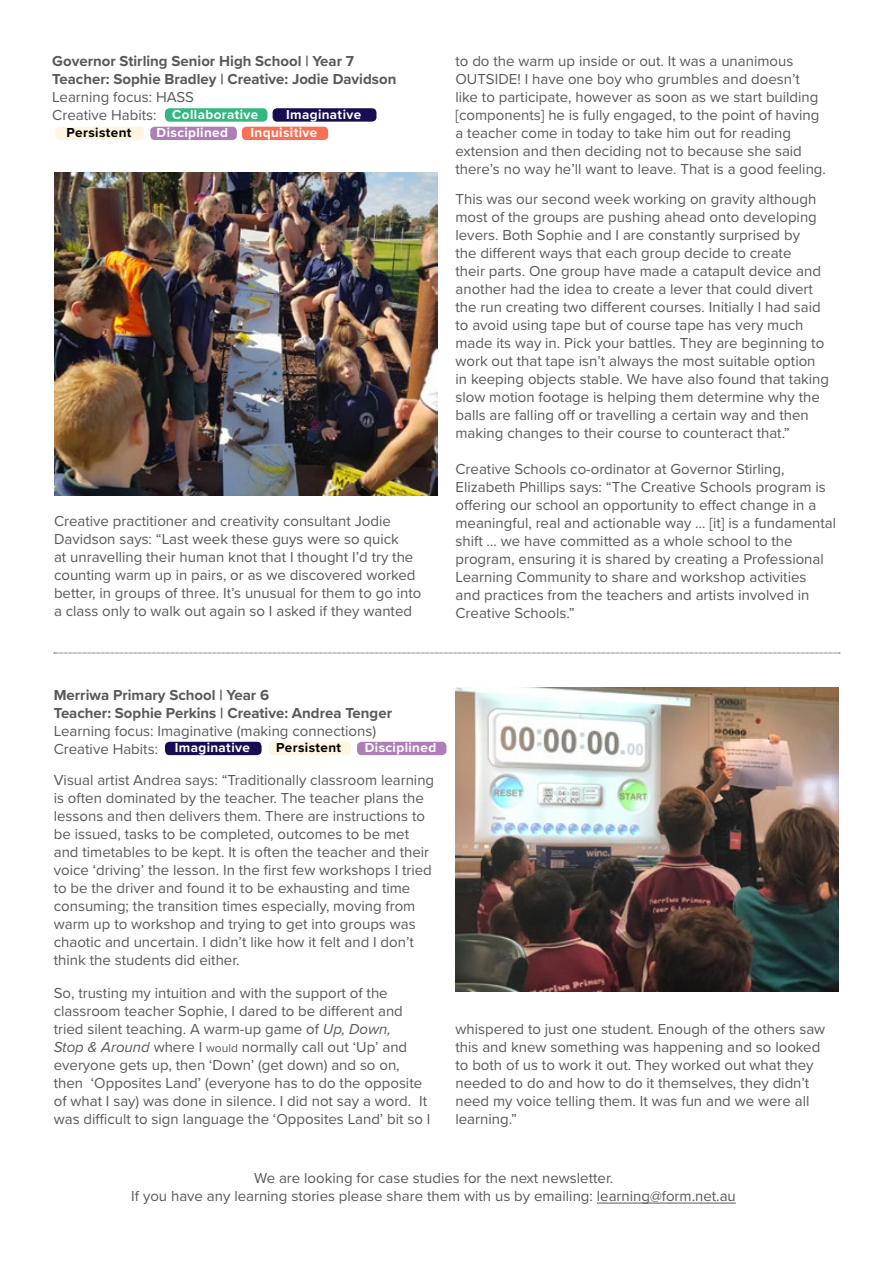
<style>
.page{position:relative;width:893px;height:1263px;background:#fff}
.page>*{position:absolute;margin:0;border:0;box-sizing:border-box;transform-origin:0 0}
.t1{font:15px/18px "Proxima Nova";color:#58595b}
.t2{font:700 15px/18px "Proxima Nova";color:#58595b}
.t3{font:700 13.5px "Proxima Nova";letter-spacing:.03em;color:#fff}
.t4{font:700 13.5px "Proxima Nova";letter-spacing:.03em;color:#000}
.s1{font-style:italic}
.s2{font-size:12px}
</style>
<div class="page">
<div style="left:165px;top:742px;width:97px;height:13px;background:#170d53;border-radius:4px"></div>
<div style="left:269px;top:742px;width:82px;height:13px;background:#fff5e0;border-radius:4px"></div>
<div style="left:357px;top:742px;width:89px;height:13px;background:#ae7eb7;border-radius:4px"></div>
<img style="left:455px;top:688px;width:384px;height:303px">
<svg style="left:54px;top:653px;width:786px;height:1px"></svg>
<div style="left:165px;top:108px;width:102px;height:14px;background:#34b880;border-radius:4px"></div>
<div style="left:273px;top:108px;width:103px;height:14px;background:#170d53;border-radius:4px"></div>
<div style="left:150px;top:127px;width:87px;height:13px;background:#ae7eb7;border-radius:4px"></div>
<div style="left:55px;top:127px;width:89px;height:13px;background:#fff5e0;border-radius:4px"></div>
<div style="left:242px;top:127px;width:86px;height:13px;background:#f76f54;border-radius:4px"></div>
<img style="left:54px;top:172px;width:383px;height:323px">
<hr style="left:597px;top:1203px;width:139px;height:1px;background:#58595b">
<p class="t2" style="left:52px;top:52px;width:346px">Governor Stirling Senior High School | Year 7<br>Teacher: Sophie Bradley | Creative: Jodie Davidson</p>
<p class="t1" style="left:52px;top:87px;width:143px">Learning focus: HASS<br>Creative Habits:</p>
<p class="t3" style="left:172px;top:104px;width:87px">Collaborative</p>
<p class="t3" style="left:286px;top:104px;width:77px">Imaginative</p>
<p class="t4" style="left:67px;top:123px;width:66px">Persistent</p>
<p class="t3" style="left:157px;top:123px;width:73px">Disciplined</p>
<p class="t3" style="left:250px;top:123px;width:68px">Inquisitive</p>
<p class="t1" style="left:54px;top:512px;width:369px">Creative practitioner and creativity consultant Jodie Davidson says: “Last week these guys were so quick<br>at unravelling their human knot that I thought I’d try the counting warm up in pairs, or as we discovered worked better, in groups of three. It’s unusual for them to go into a class only to walk out again so I asked if they wanted</p>
<p class="t1" style="left:455px;top:51px;width:372px">to do the warm up inside or out. It was a unanimous OUTSIDE! I have one boy who grumbles and doesn’t like to participate, however as soon as we start building [components] he is fully engaged, to the point of having a teacher come in today to take him out for reading extension and then deciding not to because she said there’s no way he’ll want to leave. That is a good feeling.</p>
<p class="t1" style="left:455px;top:189px;width:375px">This was our second week working on gravity although most of the groups are pushing ahead onto developing levers. Both Sophie and I are constantly surprised by<br>the different ways that each group decide to create<br>their parts. One group have made a catapult device and another had the idea to create a lever that could divert the run creating two different courses. Initially I had said to avoid using tape but of course tape has very much made its way in. Pick your battles. They are beginning to work out that tape isn’t always the most suitable option in keeping objects stable. We have also found that taking slow motion footage is helping them determine why the balls are falling off or travelling a certain way and then making changes to their course to counteract that.”</p>
<p class="t1" style="left:455px;top:459px;width:382px">Creative Schools co-ordinator at Governor Stirling, Elizabeth Phillips says: “The Creative Schools program is offering our school an opportunity to effect change in a meaningful, real and actionable way … [it] is a fundamental shift … we have committed as a whole school to the program, ensuring it is shared by creating a Professional Learning Community to share and workshop activities<br>and practices from the teachers and artists involved in Creative Schools.”</p>
<p class="t2" style="left:54px;top:685px;width:340px">Merriwa Primary School | Year 6<br>Teacher: Sophie Perkins | Creative: Andrea Tenger</p>
<p class="t1" style="left:54px;top:721px;width:324px">Learning focus: Imaginative (making connections)<br>Creative Habits:</p>
<p class="t3" style="left:365px;top:738px;width:73px">Disciplined</p>
<p class="t1" style="left:54px;top:770px;width:382px">Visual artist Andrea says: “Traditionally classroom learning is often dominated by the teacher. The teacher plans the lessons and then delivers them. There are instructions to be issued, tasks to be completed, outcomes to be met and timetables to be kept. It is often the teacher and their voice ‘driving’ the lesson. In the first few workshops I tried to be the driver and found it to be exhausting and time consuming; the transition times especially, moving from warm up to workshop and trying to get into groups was chaotic and uncertain. I didn’t like how it felt and I don’t think the students did either.</p>
<p class="t1" style="left:54px;top:983px;width:378px">So, trusting my intuition and with the support of the classroom teacher Sophie, I dared to be different and tried silent teaching. A warm-up game of <span class="s1">Up, Down,<br>Stop &amp; Around</span> where I <span class="s2">would</span> normally call out ‘Up’ and everyone gets up, then ‘Down’ (get down) and so on, then ‘Opposites Land’ (everyone has to do the opposite of what I say) was done in silence. I did not say a word. It was difficult to sign language the ‘Opposites Land’ bit so I</p>
<p class="t3" style="left:175px;top:738px;width:77px">Imaginative</p>
<p class="t4" style="left:276px;top:738px;width:66px">Persistent</p>
<p class="t1" style="left:455px;top:1019px;width:371px">whispered to just one student. Enough of the others saw this and knew something was happening and so looked to both of us to work it out. They worked out what they needed to do and how to do it themselves, they didn’t need my voice telling them. It was fun and we were all learning.”</p>
<p class="t1" style="left:131px;top:1168px;width:606px;text-align:center">We are looking for case studies for the next newsletter.<br>If you have any learning stories please share them with us by emailing: learning@form.net.au</p>
</div>
